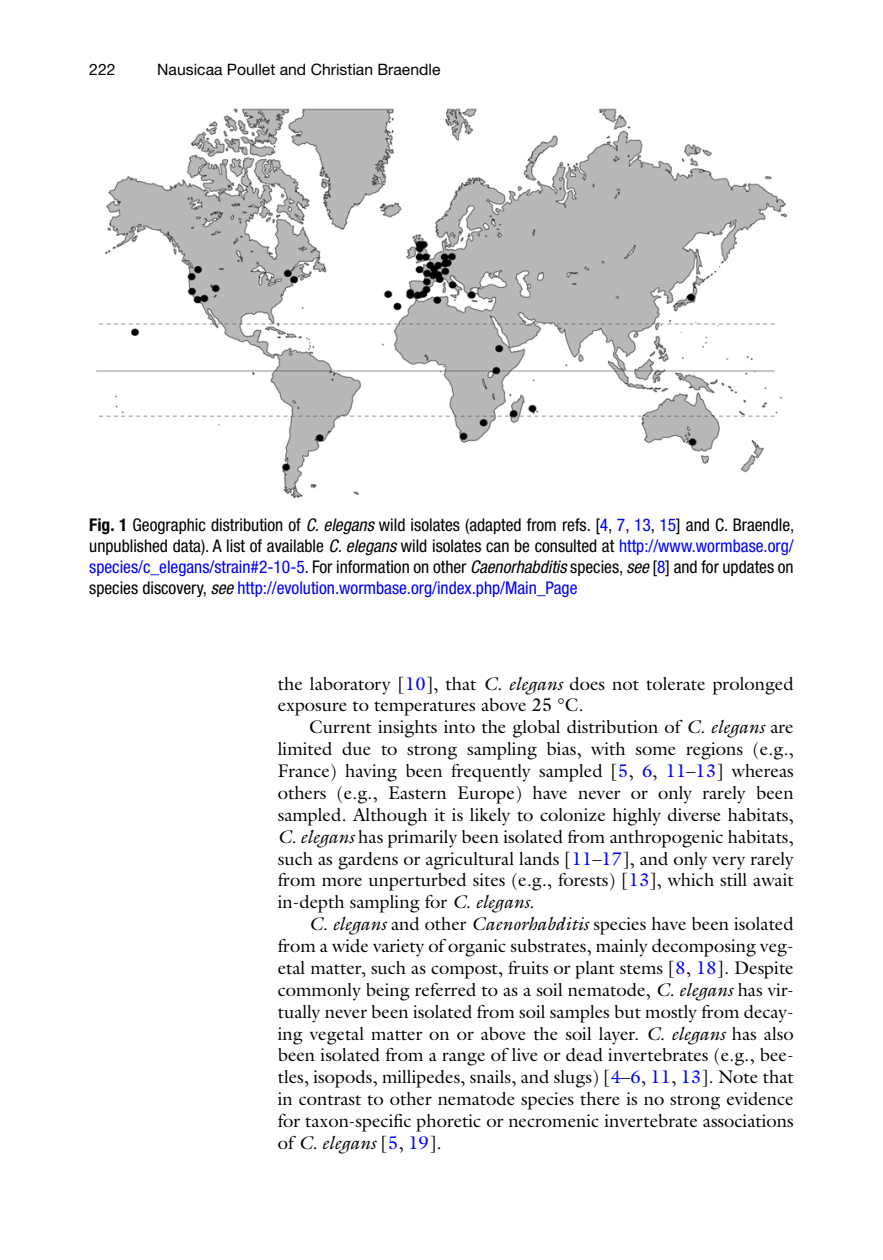
<style>
.page{position:relative;width:883px;height:1260px;background:#fff}
.page>*{position:absolute;margin:0;border:0;box-sizing:border-box;transform-origin:0 0}
.t1{font:18.38px/21.9px "Tpjgyq Galliard";color:#000;text-align:justify}
.t2{font:italic 18.38px "Mqthbs Galliard";color:#000}
.t3{font:condensed 17.5px/21px "Lgdtxr Helvetica Neue";color:#000;text-align:justify}
.t4{font:15.75px "Kqlwyy Helvetica Neue";color:#000}
.s1{font-family:"Klynrr Helvetica Neue";font-weight:700}
.s2{font-family:"Kcrnxh Helvetica Neue";font-style:italic}
.s3{color:#0000fa}
.s4{font-family:"Mqthbs Galliard";font-style:italic}
.s5{font-family:"Tpjgyq Galliard";font-style:normal}
.s6{font-family:"Tpjgyq Galliard";font-style:normal;color:#0000fa}
</style>
<div class="page">
<img style="left:96px;top:108px;width:692px;height:391px">
<p class="t4" style="left:89px;top:64px;width:28px">222</p>
<p class="t4" style="left:157px;top:64px;width:285px">Nausicaa Poullet and Christian Braendle</p>
<p class="t3" style="left:89px;top:515px;width:707px"><span class="s1">Fig. 1</span> Geographic distribution of <span class="s2">C. elegans</span> wild isolates (adapted from refs. [ <span class="s3">4</span> , <span class="s3">7</span> , <span class="s3">13</span> , <span class="s3">15</span> ] and C. Braendle, unpublished data). A list of available <span class="s2">C. elegans</span> wild isolates can be consulted at <span class="s3">http://www.wormbase.org/ species/c_elegans/strain#2-10-5</span>. For information on other <span class="s2">Caenorhabditis</span> species, <span class="s2">see</span> [ <span class="s3">8</span> ] and for updates on species discovery, <span class="s2">see</span> <span class="s3">http://evolution.wormbase.org/index.php/Main_Page</span></p>
<p class="t1" style="left:278px;top:674px;width:517px">the laboratory [ <span class="s3">10</span>], that <span class="s4">C. elegans</span> does not tolerate prolonged exposure to temperatures above 25 °C.</p>
<p class="t1" style="left:278px;top:718px;width:517px;text-indent:32px">Current insights into the global distribution of <span class="s4">C. elegans</span> are limited due to strong sampling bias, with some regions (e.g., France) having been frequently sampled [ <span class="s3">5</span>, <span class="s3">6</span>, <span class="s3">11</span>– <span class="s3">13</span>] whereas others (e.g., Eastern Europe) have never or only rarely been s ampled. Although it is likely to colonize highly diverse habitats, <span class="s4">C. elegans</span> has primarily been isolated from anthropogenic habitats, such as gardens or agricultural lands [ <span class="s3">11</span>– <span class="s3">17</span>], and only very rarely from more unperturbed sites (e.g., forests) [ <span class="s3">13</span>], which still await in-depth sampling for <span class="s4">C. elegans.</span></p>
<p class="t1" style="left:278px;top:915px;width:517px;text-indent:32px"><span class="s4">C. elegans</span> and other <span class="s4">Caenorhabditis</span> species have been isolated from a wide variety of organic substrates, mainly decomposing veg&shy;etal matter, such as compost, fruits or plant stems [ <span class="s3">8</span>, <span class="s3">18</span>]. Despite commonly being referred to as a soil nematode, <span class="s4">C. elegans</span> has vir&shy;tually never been isolated from soil samples but mostly from decay&shy;ing vegetal matter on or above the soil layer. <span class="s4">C. elegans</span> has also been isolated from a range of live or dead invertebrates (e.g., bee&shy;tles, isopods, millipedes, snails, and slugs) [ <span class="s3">4</span>– <span class="s3">6</span>, <span class="s3">11</span>, <span class="s3">13</span>]. Note that in contrast to other nematode species there is no strong evidence for taxon-specific phoretic or necromenic invertebrate associations</p>
<p class="t2" style="left:278px;top:1136px;width:165px"><span class="s5">of</span> C. elegans <span class="s5">[</span> <span class="s6">5</span><span class="s5">,</span> <span class="s6">19</span><span class="s5">].</span></p>
</div>
